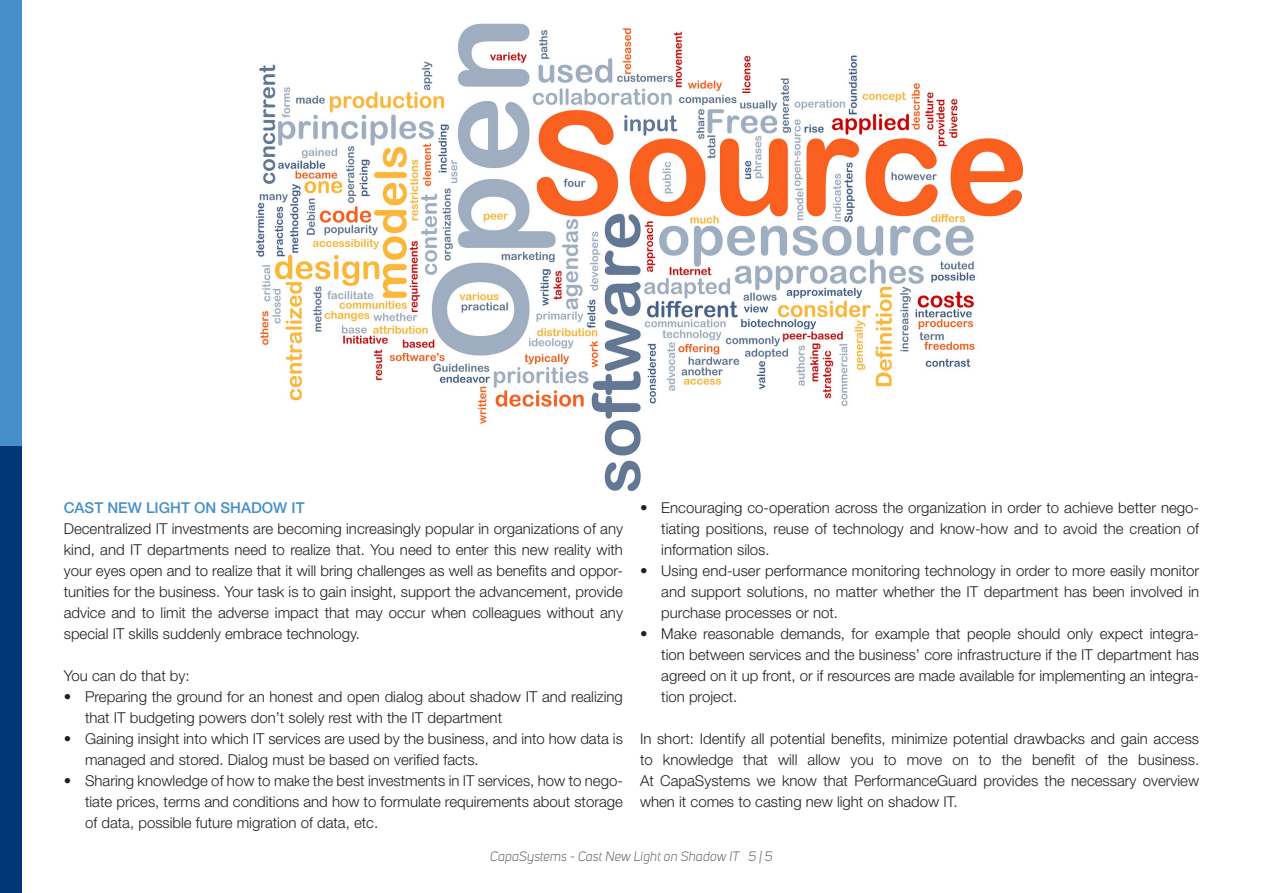
<style>
.page{position:relative;width:1263px;height:893px;background:#fff}
.page>*{position:absolute;margin:0;border:0;box-sizing:border-box;transform-origin:0 0}
.Brød{font:300 15px/21px "Helvetica Neue LT Std";color:#231f20;text-align:justify}
.Brød_-_Header{font:500 15px "Helvetica Neue LT Std";color:#468fcc}
.t1{font:italic 13.5px "Uni Sans";letter-spacing:.005em;color:#6c6d70}
</style>
<div class="page">
<div style="left:0;top:0;width:21px;height:446px;background:#468fcc"></div>
<div style="left:0;top:446px;width:21px;height:447px;background:#013775"></div>
<img style="left:256px;top:23px;width:766px;height:467px">
<p class="Brød_-_Header" style="left:64px;top:499px;width:242px">CAST NEW LIGHT ON SHADOW IT</p>
<p class="Brød" style="left:64px;top:518px;width:561px">Decentralized IT investments are becoming increasingly popular in organizations of any kind, and IT departments need to realize that. You need to enter this new reality with your eyes open and to realize that it will bring challenges as well as benefits and oppor&shy;tunities for the business. Your task is to gain insight, support the advancement, provide advice and to limit the adverse impact that may occur when colleagues without any special IT skills suddenly embrace technology.</p>
<p class="Brød" style="left:64px;top:665px;width:127px">You can do that by:</p>
<p class="Brød" style="left:85px;top:686px;width:539px;text-indent:-21px">• Preparing the ground for an honest and open dialog about shadow IT and realizing that IT budgeting powers don’t solely rest with the IT department</p>
<p class="Brød" style="left:85px;top:728px;width:539px;text-indent:-21px">• Gaining insight into which IT services are used by the business, and into how data is managed and stored. Dialog must be based on verified facts.</p>
<p class="Brød" style="left:85px;top:770px;width:539px;text-indent:-21px">• Sharing knowledge of how to make the best investments in IT services, how to nego&shy;tiate prices, terms and conditions and how to formulate requirements about storage of data, possible future migration of data, etc.</p>
<p class="Brød" style="left:661px;top:497px;width:539px;text-indent:-21px">• Encouraging co-operation across the organization in order to achieve better nego&shy;tiating positions, reuse of technology and know-how and to avoid the creation of information silos.</p>
<p class="Brød" style="left:661px;top:560px;width:539px;text-indent:-21px">• Using end-user performance monitoring technology in order to more easily monitor and support solutions, no matter whether the IT department has been involved in purchase processes or not.</p>
<p class="Brød" style="left:661px;top:623px;width:539px;text-indent:-21px">• Make reasonable demands, for example that people should only expect integra&shy;tion between services and the business’ core infrastructure if the IT department has agreed on it up front, or if resources are made available for implementing an integra&shy;tion project.</p>
<p class="Brød" style="left:640px;top:728px;width:561px">In short: Identify all potential benefits, minimize potential drawbacks and gain access to knowledge that will allow you to move on to the benefit of the business.<br>At CapaSystems we know that PerformanceGuard provides the necessary overview when it comes to casting new light on shadow IT.</p>
<p class="t1" style="left:490px;top:848px;width:284px">CapaSystems - Cast New Light on Shadow IT 5 | 5</p>
</div>
